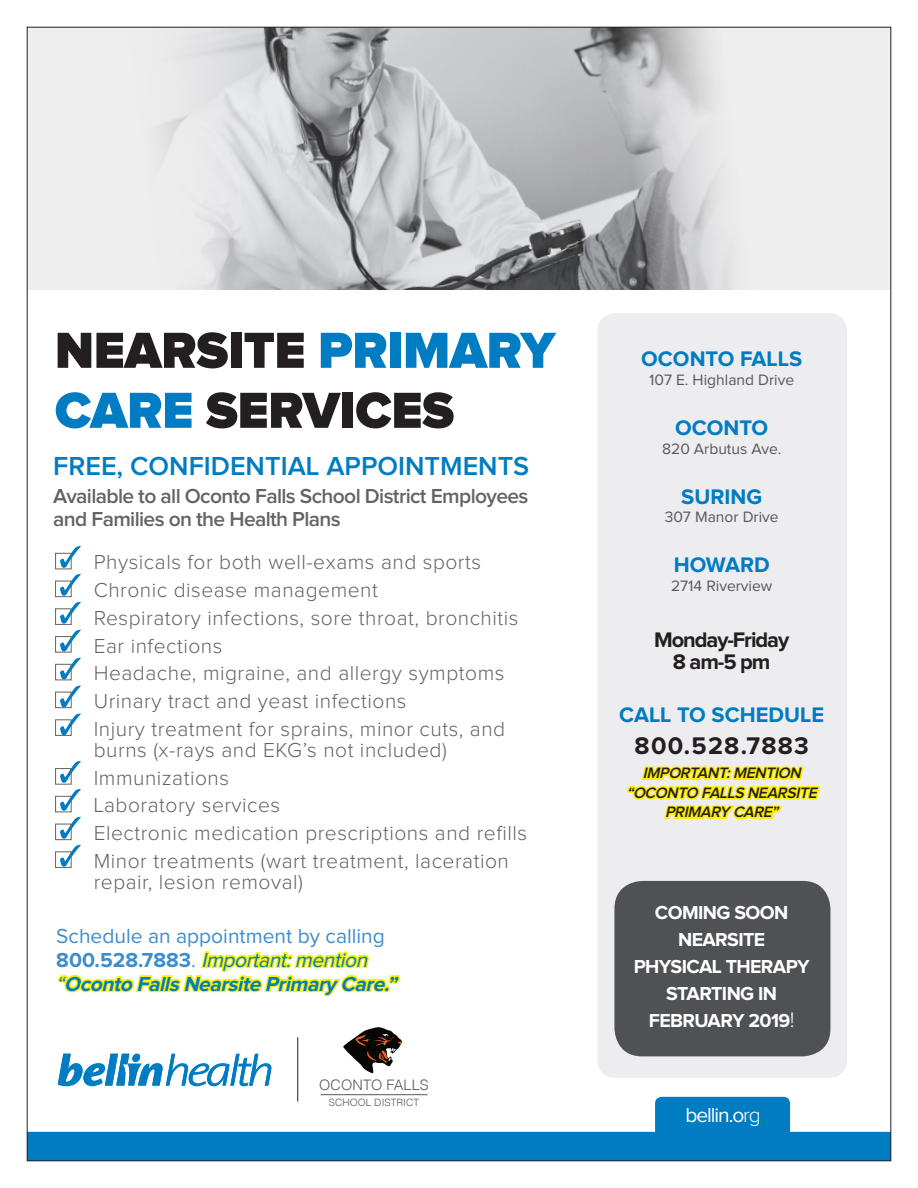
<style>
.page{position:relative;width:918px;height:1188px;background:#fff}
.page>*{position:absolute;margin:0;border:0;box-sizing:border-box;transform-origin:0 0}
.t1{font:900 52.5px/60px "Proxima Nova";letter-spacing:-.01em;color:#231f20}
.t2{font:600 27px "Proxima Nova";color:#007cc2}
.t3{font:700 24.9px "Proxima Nova";letter-spacing:.05em;color:#231f20}
.t4{font:700 21.9px "Proxima Nova";color:#007cc2}
.t5{font:700 21.9px/21.9px "Proxima Nova";letter-spacing:-.05em;color:#231f20;text-align:center}
.t6{font:300 21px/27.8px "Proxima Nova";letter-spacing:.025em;color:#636366}
.t7{font:italic 700 21px/24px "Proxima Nova";color:#007cc2}
.t8{font:600 21px/22.5px "Proxima Nova";letter-spacing:-.03em;color:#636366}
.t9{font:21px "Proxima Nova";letter-spacing:-.05em;color:#fff}
.t10{font:700 19.5px/27px "Proxima Nova";letter-spacing:-.03em;color:#fff;text-align:center}
.t11{font:15.6px "Proxima Nova";color:#57585a}
.t12{font:italic 600 15.6px/19.5px "Proxima Nova";color:#231f20;text-align:center}
.t13{font:300 14.55px "Helvetica";letter-spacing:.005em;color:#57585a}
.t14{font:300 10.2px "Helvetica";letter-spacing:.005em;color:#57585a}
.s1{color:#007cc2}
.s2{font-weight:400;font-style:normal;color:#3f8dcb}
.s3{font-style:normal;color:#3f8dcb}
.s4{font-weight:400}
.s5{font-weight:300;font-size:21.9px}
.s6{font-weight:300}
</style>
<div class="page">
<div style="left:597px;top:313px;width:250px;height:765px;background:#ededef;border-radius:18px"></div>
<svg style="left:60px;top:546px;width:21px;height:22px"></svg>
<svg style="left:60px;top:574px;width:21px;height:22px"></svg>
<svg style="left:60px;top:602px;width:21px;height:22px"></svg>
<svg style="left:60px;top:630px;width:21px;height:22px"></svg>
<svg style="left:60px;top:658px;width:21px;height:21px"></svg>
<svg style="left:60px;top:686px;width:21px;height:21px"></svg>
<svg style="left:60px;top:789px;width:21px;height:22px"></svg>
<svg style="left:60px;top:817px;width:21px;height:22px"></svg>
<svg style="left:60px;top:845px;width:21px;height:22px"></svg>
<svg style="left:60px;top:761px;width:21px;height:22px"></svg>
<svg style="left:60px;top:713px;width:21px;height:22px"></svg>
<svg style="left:58px;top:1054px;width:214px;height:32px"></svg>
<hr style="left:297px;top:1037px;width:1px;height:65px;background:#231f20">
<svg style="left:340px;top:1027px;width:66px;height:69px"></svg>
<hr style="left:321px;top:1094px;width:106px;height:1px;background:#57585a">
<svg style="left:58px;top:951px;width:342px;height:46px"></svg>
<div style="left:655px;top:1097px;width:135px;height:40px;background:#007cc2;border-radius:7px"></div>
<div style="left:614px;top:881px;width:216px;height:175px;background:#505154;border-radius:28px"></div>
<div style="left:27px;top:27px;width:864px;height:262px;background:#eeeeef"></div>
<img style="left:160px;top:29px;width:571px;height:260px">
<div style="left:29px;top:1132px;width:860px;height:27px;background:#007cc2"></div>
<div style="left:55px;top:553px;width:16px;height:16px;border:1px solid #636366"></div>
<div style="left:55px;top:581px;width:16px;height:16px;border:1px solid #636366"></div>
<div style="left:55px;top:609px;width:16px;height:16px;border:1px solid #636366"></div>
<div style="left:55px;top:636px;width:16px;height:16px;border:1px solid #636366"></div>
<div style="left:55px;top:664px;width:16px;height:16px;border:1px solid #636366"></div>
<div style="left:55px;top:692px;width:16px;height:16px;border:1px solid #636366"></div>
<div style="left:55px;top:720px;width:16px;height:16px;border:1px solid #636366"></div>
<div style="left:55px;top:768px;width:16px;height:16px;border:1px solid #636366"></div>
<div style="left:55px;top:796px;width:16px;height:16px;border:1px solid #636366"></div>
<div style="left:55px;top:824px;width:16px;height:16px;border:1px solid #636366"></div>
<div style="left:55px;top:852px;width:16px;height:16px;border:1px solid #636366"></div>
<svg style="left:627px;top:765px;width:194px;height:55px"></svg>
<h1 class="t1" style="left:55px;top:323px;width:502px">NEARSITE <span class="s1">PRIMARY<br>CARE</span> SERVICES</h1>
<p class="t2" style="left:53px;top:454px;width:477px">FREE, CONFIDENTIAL APPOINTMENTS</p>
<p class="t8" style="left:53px;top:486px;width:477px">Available to all Oconto Falls School District Employees and Families on the Health Plans</p>
<p class="t6" style="left:94px;top:549px;width:426px">Physicals for both well-exams and sports Chronic disease management<br>Respiratory infections, sore throat, bronchitis Ear infections<br>Headache, migraine, and allergy symptoms Urinary tract and yeast infections<br>Injury treatment for sprains, minor cuts, and</p>
<p class="t6" style="left:94px;top:737px;width:435px">burns (x-rays and EKG’s not included)<br>Immunizations<br>Laboratory services<br>Electronic medication prescriptions and refills Minor treatments (wart treatment, laceration</p>
<p class="t6" style="left:94px;top:869px;width:211px">repair, lesion removal)</p>
<p class="t7" style="left:56px;top:925px;width:346px"><span class="s2">Schedule an appointment by calling<br></span><span class="s3">8 0 0 . 5 2 8 .7 8 8 3</span> <span class="s2">.</span> <span class="s4">Important:mention “</span>Oconto Falls Nearsite Primary Care.”</p>
<p class="t13" style="left:319px;top:1073px;width:111px">OCONTO FALLS</p>
<p class="t14" style="left:329px;top:1095px;width:92px">SCHOOL DISTRICT</p>
<p class="t4" style="left:641px;top:349px;width:163px">OCONTO FALLS</p>
<p class="t11" style="left:649px;top:373px;width:147px">107 E. Highland Drive</p>
<p class="t4" style="left:675px;top:418px;width:95px">OCONTO</p>
<p class="t11" style="left:662px;top:441px;width:121px">820 Arbutus Ave.</p>
<p class="t4" style="left:681px;top:486px;width:82px">SURING</p>
<p class="t11" style="left:665px;top:510px;width:115px">307 Manor Drive</p>
<p class="t4" style="left:674px;top:555px;width:98px">HOWARD</p>
<p class="t11" style="left:671px;top:579px;width:103px">2714 Riverview</p>
<p class="t5" style="left:654px;top:630px;width:136px">Monday-Friday<br>8 am-5 pm</p>
<p class="t4" style="left:619px;top:705px;width:207px">CALL TO SCHEDULE</p>
<p class="t3" style="left:635px;top:734px;width:176px">800.528.7883</p>
<p class="t12" style="left:627px;top:764px;width:195px">IMPORTANT:MENTION “OCONTO FALLS NEARSITE<br>PRIMARY CARE”</p>
<p class="t10" style="left:634px;top:900px;width:178px">COMING SOON<br>NEARSITE<br>PHYSICAL THERAPY<br>STARTING IN<br>FEBRUARY 2019<span class="s5">!</span></p>
<p class="t9" style="left:685px;top:1105px;width:77px">bellin.o<span class="s6">rg</span></p>
</div>
